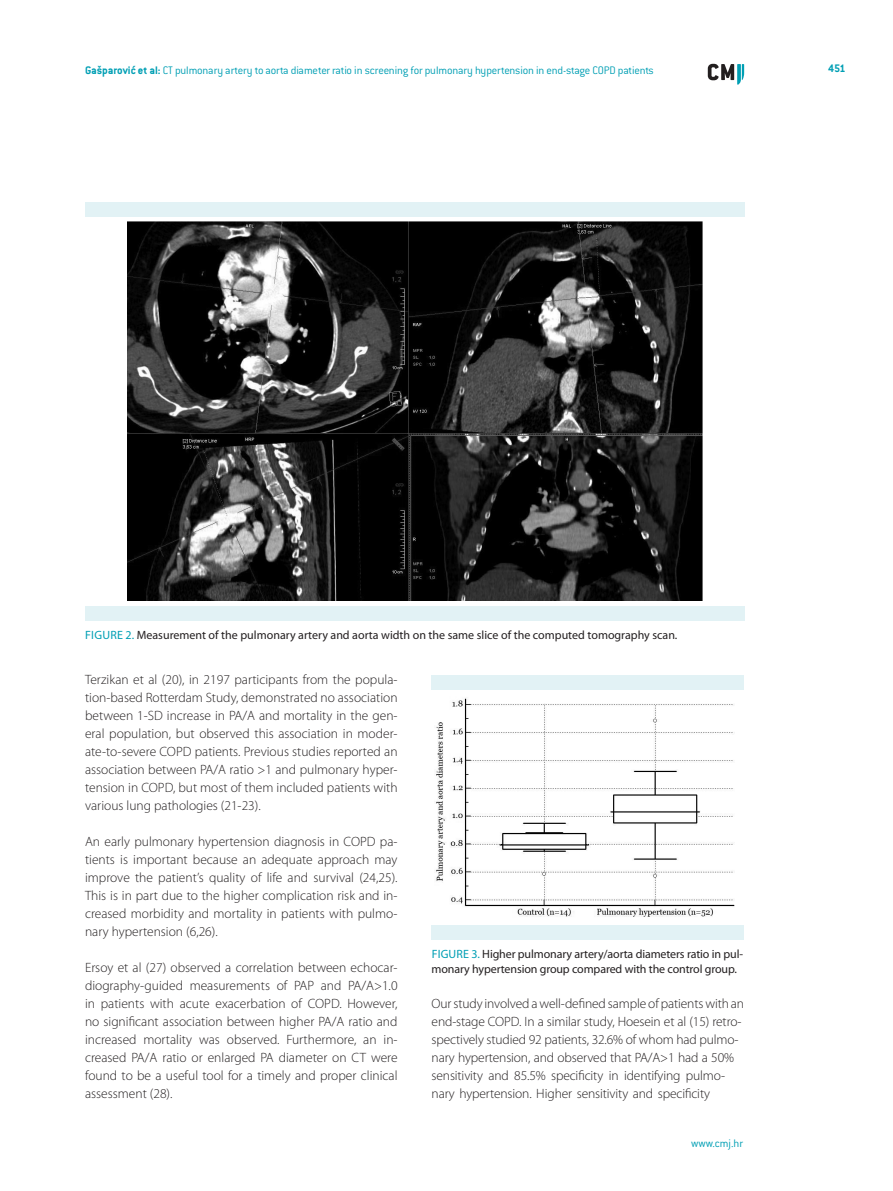
<style>
.page{position:relative;width:893px;height:1191px;background:#fff}
.page>*{position:absolute;margin:0;border:0;box-sizing:border-box;transform-origin:0 0}
.CMJ_-__body{font:300 13.5px/18px "Myriad Pro";letter-spacing:-.01em;color:#231f20;text-align:justify}
.CMJ_-_table_title_he{font:12px/15px "Myriad Pro";color:#231f20}
.t1{font:300 12px "ITC Conduit LTCE";letter-spacing:-.015em;color:#009fb4}
.t2{font:700 12px "ITC Conduit LTCE";color:#009fb4}
.s1{font-weight:700}
.s2{color:#009fb4}
</style>
<div class="page">
<svg style="left:708px;top:64px;width:36px;height:21px"></svg>
<img style="left:127px;top:222px;width:576px;height:378px">
<div style="left:85px;top:202px;width:659px;height:15px;background:#e2f2f5"></div>
<div style="left:85px;top:606px;width:659px;height:15px;background:#e2f2f5"></div>
<img style="left:436px;top:698px;width:299px;height:219px">
<div style="left:432px;top:925px;width:312px;height:15px;background:#e2f2f5"></div>
<div style="left:432px;top:675px;width:312px;height:15px;background:#e2f2f5"></div>
<p class="t1" style="left:85px;top:63px;width:570px"><span class="s1">Gašparović et al:</span> CT pulmonary artery to aorta diameter ratio in screening for pulmonary hypertension in end-stage COPD patients</p>
<p class="t2" style="left:828px;top:61px;width:19px">451</p>
<p class="CMJ_-_table_title_he" style="left:85px;top:627px;width:594px"><span class="s2">Figure 2.</span> Measurement of the pulmonary artery and aorta width on the same slice of the computed tomography scan.</p>
<p class="CMJ_-__body" style="left:85px;top:670px;width:314px">Terzikan et al (20), in 2197 participants from the popula&shy;tion-based Rotterdam Study, demonstrated no association between 1-SD increase in PA/A and mortality in the gen&shy;eral population, but observed this association in moder&shy;ate-to-severe COPD patients. Previous studies reported an association between PA/A ratio &gt;1 and pulmonary hyper&shy;tension in COPD, but most of them included patients with various lung pathologies (21-23).</p>
<p class="CMJ_-__body" style="left:85px;top:832px;width:314px">An early pulmonary hypertension diagnosis in COPD pa&shy;tients is important because an adequate approach may improve the patient’s quality of life and survival (24,25).<br>This is in part due to the higher complication risk and in&shy;creased morbidity and mortality in patients with pulmo&shy;nary hypertension (6,26).</p>
<p class="CMJ_-__body" style="left:85px;top:958px;width:314px">Ersoy et al (27) observed a correlation between echocar&shy;diography-guided measurements of PAP and PA/A&gt;1.0 in patients with acute exacerbation of COPD. However, no significant association between higher PA/A ratio and increased mortality was observed. Furthermore, an in&shy;creased PA/A ratio or enlarged PA diameter on CT were found to be a useful tool for a timely and proper clinical assessment (28).</p>
<p class="CMJ_-_table_title_he" style="left:432px;top:946px;width:313px"><span class="s2">Figure 3.</span> Higher pulmonary artery/aorta diameters ratio in pul&shy;monary hypertension group compared with the control group.</p>
<p class="CMJ_-__body" style="left:432px;top:994px;width:314px;text-align:left">Our study involved a well-defined sample of patients with an end-stage COPD. In a similar study, Hoesein et al (15) retro&shy;spectively studied 92 patients, 32.6% of whom had pulmo&shy;nary hypertension, and observed that PA/A&gt;1 had a 50% sensitivity and 85.5% specificity in identifying pulmo&shy;nary hypertension. Higher sensitivity and specificity</p>
<p class="t1" style="left:691px;top:1136px;width:54px">www.cmj.hr</p>
</div>
